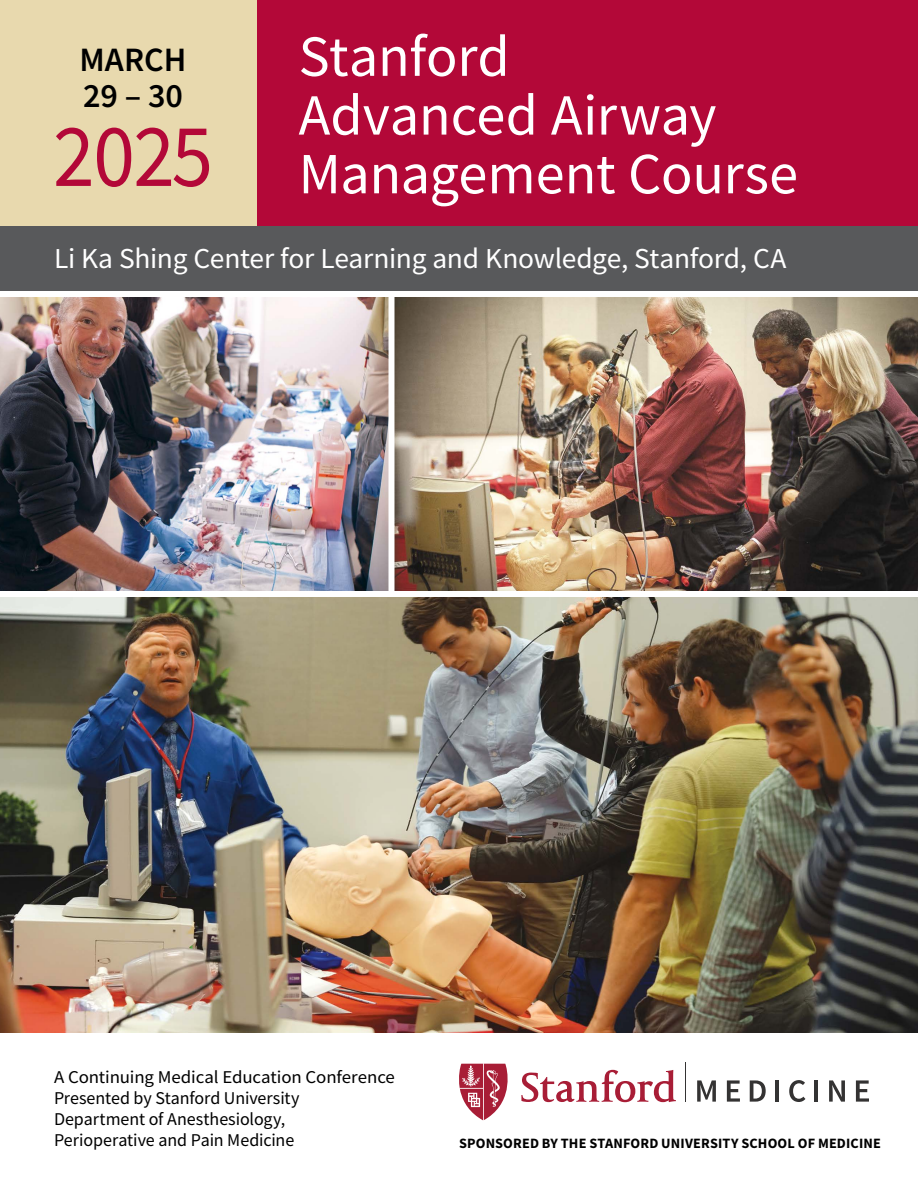
<style>
.page{position:relative;width:918px;height:1188px;background:#fff}
.page>*{position:absolute;margin:0;border:0;box-sizing:border-box;transform-origin:0 0}
.t1{font:89.7px "Source Sans Pro";color:#b30838;scale:.93 1}
.t2{font:58.35px/58.8px "Source Sans Pro";letter-spacing:-.005em;color:#fff}
.t3{font:600 34.2px "Source Sans Pro";color:#000}
.t4{font:600 34.05px "Source Sans Pro";color:#000}
.t5{font:28.8px "Source Sans Pro";letter-spacing:-.01em;color:#fff}
.t6{font:18px/21px "Source Sans Pro";letter-spacing:-.005em;color:#000;scale:1.05 1}
.t7{font:700 14.25px "Source Sans Pro";letter-spacing:.01em;color:#000}
</style>
<div class="page">
<svg style="left:697px;top:1080px;width:19px;height:22px"></svg>
<svg style="left:727px;top:1080px;width:13px;height:22px"></svg>
<svg style="left:750px;top:1080px;width:16px;height:22px"></svg>
<hr style="left:776px;top:1080px;width:3px;height:22px;background:#343333">
<svg style="left:789px;top:1080px;width:16px;height:22px"></svg>
<hr style="left:814px;top:1080px;width:4px;height:22px;background:#343333">
<svg style="left:829px;top:1080px;width:16px;height:22px"></svg>
<svg style="left:856px;top:1080px;width:13px;height:22px"></svg>
<hr style="left:685px;top:1063px;width:1px;height:39px;background:#343333">
<svg style="left:521px;top:1070px;width:155px;height:32px"></svg>
<svg style="left:459px;top:1064px;width:49px;height:57px"></svg>
<div style="left:208px;top:0;width:710px;height:243px;background:#b30838"></div>
<div style="left:0;top:0;width:256px;height:243px;background:#e8d9ae"></div>
<img style="left:0;top:297px;width:388px;height:294px">
<img style="left:394px;top:297px;width:524px;height:294px">
<img style="left:0;top:597px;width:918px;height:435px">
<div style="left:0;top:226px;width:918px;height:66px;background:#58595b"></div>
<div style="left:0;top:291px;width:918px;height:6px;background:#fff"></div>
<h3 class="t4" style="left:80px;top:37px;width:108px">MARCH</h3>
<h3 class="t3" style="left:83px;top:73px;width:102px">29 – 30</h3>
<h1 class="t1" style="left:53px;top:99px;width:174px">2025</h1>
<h2 class="t2" style="left:299px;top:27px;width:501px">Stanford<br>Advanced Airway<br>Management Course</h2>
<h3 class="t5" style="left:54px;top:240px;width:734px">Li Ka Shing Center for Learning and Knowledge, Stanford, CA</h3>
<p class="t6" style="left:54px;top:1066px;width:326px">A Continuing Medical Education Conference Presented by Stanford University Department of Anesthesiology,<br>Perioperative and Pain Medicine</p>
<p class="t7" style="left:459px;top:1133px;width:423px">SPONSORED BY THE STANFORD UNIVERSITY SCHOOL OF MEDICINE</p>
</div>
